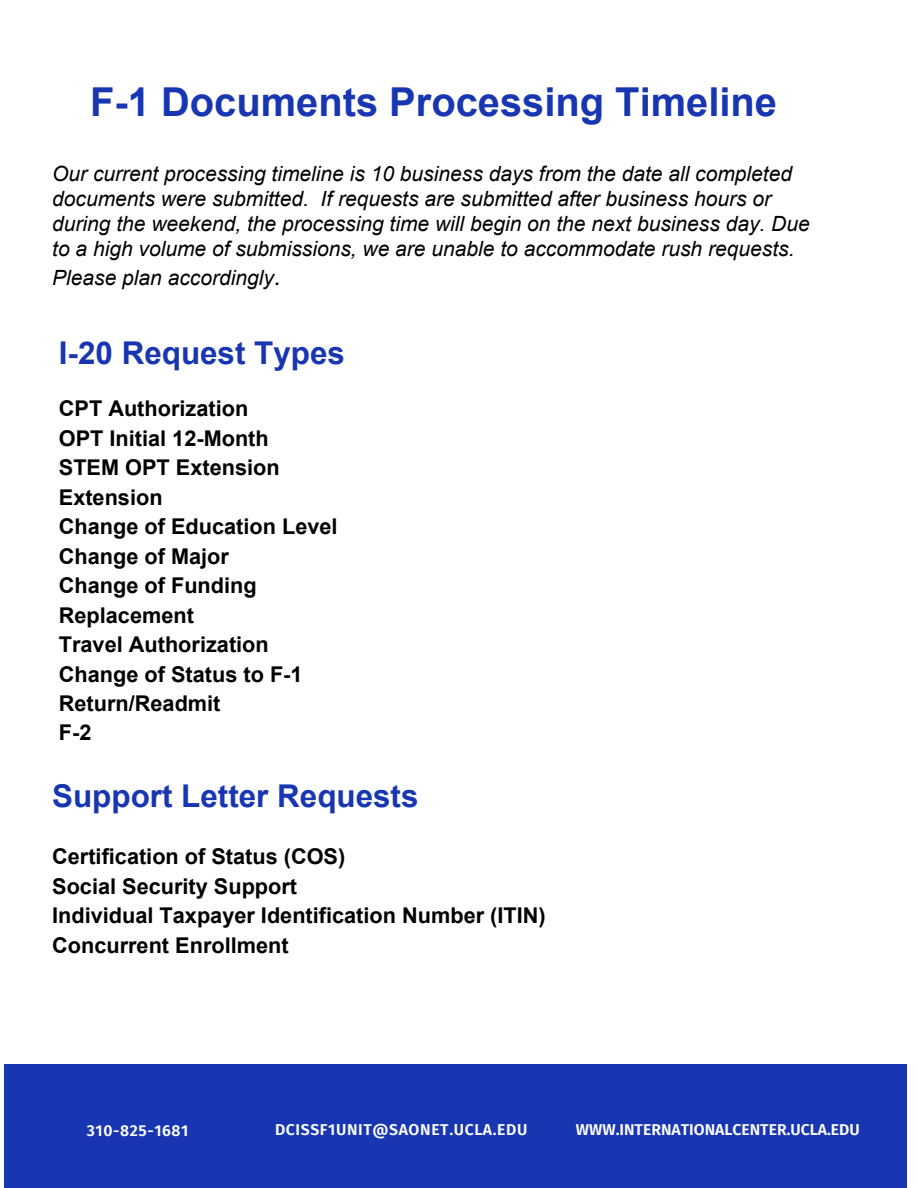
<style>
.page{position:relative;width:918px;height:1188px;background:#fff}
.page>*{position:absolute;margin:0;border:0;box-sizing:border-box;transform-origin:0 0}
.t1{font:700 39.9px "Arial";color:#1836b2}
.t2{font:700 31.35px "Arial";color:#1836b2}
.t3{font:700 21.75px/29.4px "Arial";color:#000}
.t4{font:italic 21px/25.2px "Arial";color:#000}
.t5{font:600 15.75px "Fira Sans";letter-spacing:.04em;color:#fff}
.t6{font:600 15.75px "Fira Sans";color:#fff}
.s1{font-size:25.35px}
</style>
<div class="page">
<div style="left:4px;top:1065px;width:902px;height:123px;background:#1836b2"></div>
<p class="t1" style="left:90px;top:74px;width:688px">F-1 Documents Processing Timeline</p>
<p class="t4" style="left:52px;top:161px;width:759px">Our current processing timeline is 10 business days from the date all completed documents were submitted. If requests are submitted after business hours or during the weekend, the processing time will begin on the next business day. Due to a high volume of submissions, we are unable to accommodate rush requests.</p>
<p class="t4" style="left:52px;top:265px;width:230px">Please plan accordingly<span class="s1">.</span></p>
<p class="t2" style="left:59px;top:331px;width:288px">I-20 Request Types</p>
<p class="t3" style="left:59px;top:394px;width:280px">CPT Authorization<br>OPT Initial 12-Month<br>STEM OPT Extension<br>Extension<br>Change of Education Level<br>Change of Major<br>Change of Funding<br>Replacement<br>Travel Authorization<br>Change of Status to F-1<br>Return/Readmit<br>F-2</p>
<p class="t2" style="left:52px;top:774px;width:368px">Support Letter Requests</p>
<p class="t3" style="left:52px;top:842px;width:495px">Certification of Status (COS)<br>Social Security Support<br>Individual Taxpayer Identification Number (ITIN)<br>Concurrent Enrollment</p>
<p class="t5" style="left:87px;top:1121px;width:103px">310-825-1681</p>
<p class="t5" style="left:275px;top:1121px;width:254px">DCISSF1UNIT@SAONET.UCLA.EDU</p>
<p class="t6" style="left:576px;top:1121px;width:285px">WWW.INTERNATIONALCENTER.UCLA.EDU</p>
</div>
